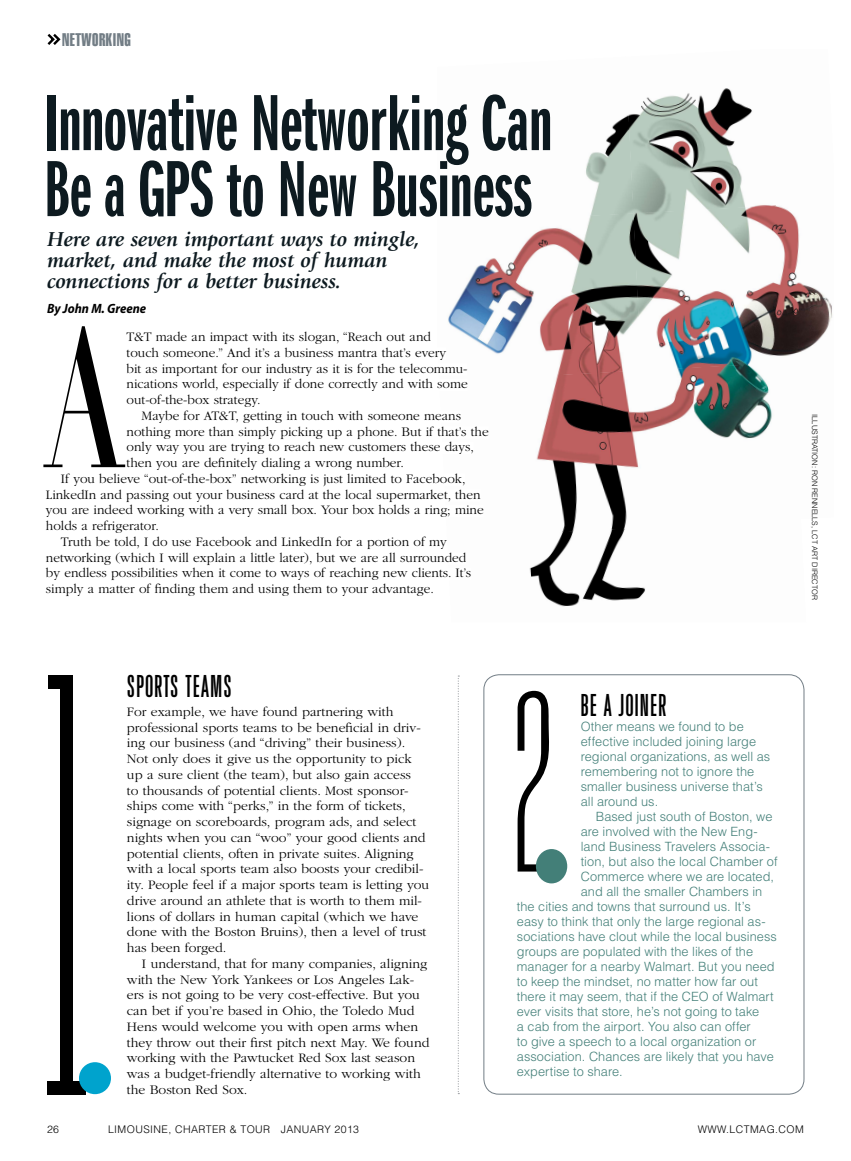
<style>
.page{position:relative;width:851px;height:1161px;background:#fff}
.page>*{position:absolute;margin:0;border:0;box-sizing:border-box;transform-origin:0 0}
.t1{font:277.05px "Galina";color:#000}
.t2{font:700 190.5px "Didot";color:#000;scale:.53 1}
.t3{font:82.5px/66px "ITC Franklin Gothic Std Dm X Cp";color:#0d1a20}
.t4{font:31.5px "Girth";letter-spacing:.015em;color:#000}
.t5{font:italic 700 21px/21px "Giovanni Std";color:#0d1a20}
.t6{font:18px "Helvetica LT Std Extra Comp";letter-spacing:.03em;color:#727d85;scale:.95 1}
.t7{font:300 13.5px "ITC Garamond Std";color:#000}
.t8{font:italic 700 semi-condensed 13.5px "Myriad Pro";color:#000}
.t9{font:300 12.75px "Helvetica LT Std";color:#437f78}
.t10{font:300 10.5px "Helvetica LT Std";letter-spacing:.04em;color:#000}
.t11{font:300 7.5px "Helvetica LT Std";color:#000}
</style>
<div class="page">
<div style="left:483px;top:674px;width:321px;height:420px;border:1px solid #727d85;border-radius:15px"></div>
<svg style="left:47px;top:34px;width:14px;height:11px"></svg>
<div style="left:47px;top:1081px;width:38px;height:13px;background:#000"></div>
<div style="left:49px;top:675px;width:24px;height:14px;background:#000"></div>
<div style="left:60px;top:675px;width:13px;height:411px;background:#000"></div>
<div style="left:79px;top:1062px;width:32px;height:32px;background:#00a3cd;border-radius:50%"></div>
<img style="left:586px;top:117px;width:39px;height:96px">
<img style="left:625px;top:88px;width:127px;height:125px">
<img style="left:448px;top:213px;width:185px;height:157px">
<img style="left:633px;top:202px;width:200px;height:157px">
<img style="left:536px;top:370px;width:105px;height:149px">
<img style="left:641px;top:359px;width:131px;height:80px">
<img style="left:529px;top:519px;width:116px;height:88px">
<svg style="left:448px;top:347px;width:19px;height:23px"></svg>
<div style="left:536px;top:849px;width:31px;height:34px;background:#437f78;border-radius:50%"></div>
<svg style="left:457px;top:675px;width:2px;height:419px"></svg>
<p class="t6" style="left:62px;top:29px;width:74px">NETWORKING</p>
<p class="t3" style="left:44px;top:96px;width:510px">Innovative Networking Can<br>Be a GPS to New Business</p>
<p class="t5" style="left:47px;top:231px;width:374px">Here are seven important ways to mingle, market, and make the most of human connections for a better business.</p>
<p class="t8" style="left:47px;top:300px;width:101px">By John M. Greene</p>
<p class="t2" style="left:46px;top:290px;width:146px">A</p>
<p class="t7" style="left:127px;top:332px;width:306px">T&amp;T made an impact with its slogan, “Reach out and</p>
<p class="t7" style="left:127px;top:347px;width:321px">touch someone.” And it’s a business mantra that’s every</p>
<p class="t7" style="left:127px;top:363px;width:342px">bit as important for our industry as it is for the telecommu-</p>
<p class="t7" style="left:127px;top:379px;width:342px">nications world, especially if done correctly and with some</p>
<p class="t7" style="left:127px;top:395px;width:135px">out-of-the-box strategy.</p>
<p class="t7" style="left:142px;top:410px;width:321px">Maybe for AT&amp;T, getting in touch with someone means</p>
<p class="t7" style="left:127px;top:426px;width:363px">nothing more than simply picking up a phone. But if that’s the</p>
<p class="t7" style="left:127px;top:442px;width:349px">only way you are trying to reach new customers these days,</p>
<p class="t7" style="left:127px;top:458px;width:279px">then you are defnitely dialing a wrong number.</p>
<p class="t7" style="left:61px;top:473px;width:406px">If you believe “out-of-the-box” networking is just limited to Facebook,</p>
<p class="t7" style="left:46px;top:489px;width:436px">LinkedIn and passing out your business card at the local supermarket, then</p>
<p class="t7" style="left:46px;top:505px;width:439px">you are indeed working with a very small box. Your box holds a ring; mine</p>
<p class="t7" style="left:46px;top:521px;width:114px">holds a refrigerator.</p>
<p class="t7" style="left:61px;top:536px;width:387px">Truth be told, I do use Facebook and LinkedIn for a portion of my</p>
<p class="t7" style="left:46px;top:552px;width:422px">networking (which I will explain a little later), but we are all surrounded</p>
<p class="t7" style="left:46px;top:568px;width:427px">by endless possibilities when it come to ways of reaching new clients. It’s</p>
<p class="t7" style="left:46px;top:584px;width:389px">simply a matter of fnding them and using them to your advantage.</p>
<p class="t4" style="left:127px;top:668px;width:107px">SPORTS TEAMS</p>
<p class="t7" style="left:127px;top:706px;width:268px">For example, we have found partnering with</p>
<p class="t7" style="left:127px;top:722px;width:295px">professional sports teams to be benefcial in driv-</p>
<p class="t7" style="left:127px;top:738px;width:280px">ing our business (and “driving” their business).</p>
<p class="t7" style="left:127px;top:754px;width:286px">Not only does it give us the opportunity to pick</p>
<p class="t7" style="left:127px;top:769px;width:285px">up a sure client (the team), but also gain access</p>
<p class="t7" style="left:127px;top:785px;width:283px">to thousands of potential clients. Most sponsor-</p>
<p class="t7" style="left:127px;top:801px;width:280px">ships come with “perks,” in the form of tickets,</p>
<p class="t7" style="left:127px;top:817px;width:291px">signage on scoreboards, program ads, and select</p>
<p class="t7" style="left:127px;top:832px;width:300px">nights when you can “woo” your good clients and</p>
<p class="t7" style="left:127px;top:848px;width:288px">potential clients, often in private suites. Aligning</p>
<p class="t7" style="left:127px;top:864px;width:298px">with a local sports team also boosts your credibil-</p>
<p class="t7" style="left:127px;top:880px;width:304px">ity. People feel if a major sports team is letting you</p>
<p class="t7" style="left:127px;top:895px;width:296px">drive around an athlete that is worth to them mil-</p>
<p class="t7" style="left:127px;top:911px;width:293px">lions of dollars in human capital (which we have</p>
<p class="t7" style="left:127px;top:927px;width:301px">done with the Boston Bruins), then a level of trust</p>
<p class="t7" style="left:127px;top:943px;width:101px">has been forged.</p>
<p class="t7" style="left:142px;top:958px;width:287px">I understand, that for many companies, aligning</p>
<p class="t7" style="left:127px;top:974px;width:289px">with the New York Yankees or Los Angeles Lak-</p>
<p class="t7" style="left:127px;top:990px;width:294px">ers is not going to be very cost-effective. But you</p>
<p class="t7" style="left:127px;top:1006px;width:289px">can bet if you’re based in Ohio, the Toledo Mud</p>
<p class="t7" style="left:127px;top:1021px;width:293px">Hens would welcome you with open arms when</p>
<p class="t7" style="left:127px;top:1037px;width:304px">they throw out their frst pitch next May. We found</p>
<p class="t7" style="left:127px;top:1053px;width:289px">working with the Pawtucket Red Sox last season</p>
<p class="t7" style="left:127px;top:1069px;width:295px">was a budget-friendly alternative to working with</p>
<p class="t7" style="left:127px;top:1084px;width:122px">the Boston Red Sox.</p>
<p class="t1" style="left:504px;top:614px;width:57px">2</p>
<p class="t4" style="left:581px;top:686px;width:88px">BE A JOINER</p>
<p class="t9" style="left:580px;top:722px;width:164px">Other means we found to be</p>
<p class="t9" style="left:580px;top:737px;width:177px">effective included joining large</p>
<p class="t9" style="left:580px;top:752px;width:191px">regional organizations, as well as</p>
<p class="t9" style="left:580px;top:767px;width:175px">remembering not to ignore the</p>
<p class="t9" style="left:580px;top:782px;width:184px">smaller business universe that’s</p>
<p class="t9" style="left:580px;top:797px;width:79px">all around us.</p>
<p class="t9" style="left:595px;top:812px;width:178px">Based just south of Boston, we</p>
<p class="t9" style="left:580px;top:827px;width:178px">are involved with the New Eng-</p>
<p class="t9" style="left:580px;top:842px;width:191px">land Business Travelers Associa-</p>
<p class="t9" style="left:580px;top:857px;width:198px">tion, but also the local Chamber of</p>
<p class="t9" style="left:580px;top:872px;width:195px">Commerce where we are located,</p>
<p class="t9" style="left:580px;top:887px;width:183px">and all the smaller Chambers in</p>
<p class="t9" style="left:517px;top:902px;width:235px">the cities and towns that surround us. It’s</p>
<p class="t9" style="left:517px;top:917px;width:250px">easy to think that only the large regional as-</p>
<p class="t9" style="left:517px;top:932px;width:261px">sociations have clout while the local business</p>
<p class="t9" style="left:517px;top:947px;width:238px">groups are populated with the likes of the</p>
<p class="t9" style="left:517px;top:962px;width:259px">manager for a nearby Walmart. But you need</p>
<p class="t9" style="left:517px;top:977px;width:242px">to keep the mindset, no matter how far out</p>
<p class="t9" style="left:517px;top:992px;width:258px">there it may seem, that if the CEO of Walmart</p>
<p class="t9" style="left:517px;top:1007px;width:244px">ever visits that store, he’s not going to take</p>
<p class="t9" style="left:517px;top:1022px;width:235px">a cab from the airport. You also can offer</p>
<p class="t9" style="left:517px;top:1037px;width:241px">to give a speech to a local organization or</p>
<p class="t9" style="left:517px;top:1052px;width:258px">association. Chances are likely that you have</p>
<p class="t9" style="left:517px;top:1067px;width:107px">expertise to share.</p>
<p class="t11" style="left:817px;top:414px;width:187px;rotate:90deg">ILLUSTRATION: RON RENNELLS, LCT ART DIRECTOR</p>
<p class="t10" style="left:47px;top:1126px;width:14px">26</p>
<p class="t10" style="left:108px;top:1125px;width:252px">LIMOUSINE, CHARTER &amp; TOUR JANUARY 2013</p>
<p class="t10" style="left:697px;top:1126px;width:108px">WWW.LCTMAG.COM</p>
</div>
